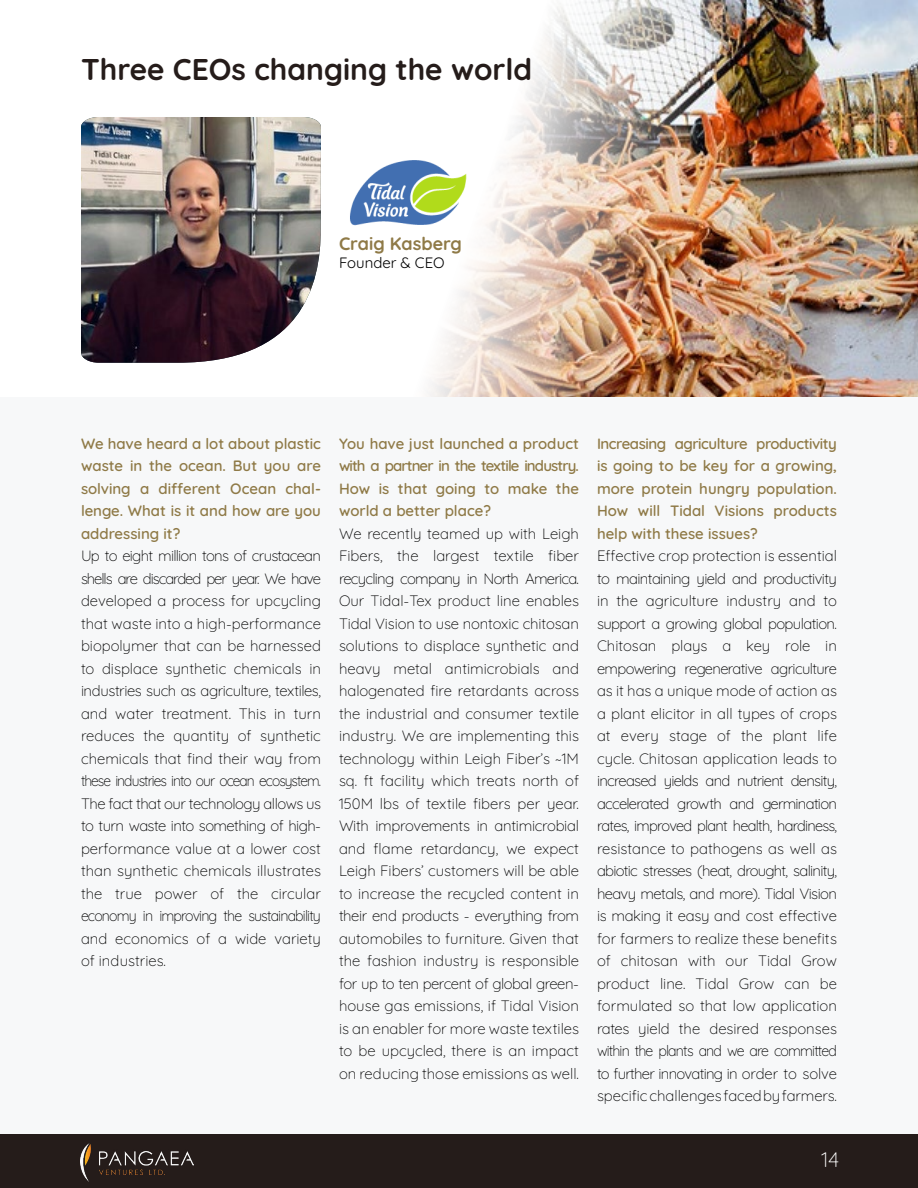
<style>
.page{position:relative;width:918px;height:1188px;background:#fff}
.page>*{position:absolute;margin:0;border:0;box-sizing:border-box;transform-origin:0 0}
.t1{font:700 30px "Quicksand";color:#251c1a}
.t2{font:300 21px "Quicksand";color:#fff}
.t3{font:700 18px "Quicksand";color:#8f7a47}
.t4{font:300 15px/22.5px "Quicksand";color:#000;text-align:justify}
.t5{font:600 15px/22.5px "Quicksand";color:#8f7a47;text-align:justify}
.t6{font:15px "Quicksand";color:#000}
</style>
<div class="page">
<div style="left:0;top:1134px;width:918px;height:54px;background:#251c1a"></div>
<img style="left:81px;top:1144px;width:112px;height:37px">
<img style="left:427px;top:0;width:491px;height:397px">
<div style="left:0;top:398px;width:918px;height:736px;background:#f7f8f9"></div>
<img style="left:81px;top:117px;width:240px;height:246px">
<img style="left:350px;top:158px;width:119px;height:70px">
<h1 class="t1" style="left:81px;top:46px;width:453px">Three CEOs changing the world</h1>
<p class="t3" style="left:339px;top:230px;width:125px">Craig Kasberg</p>
<p class="t6" style="left:339px;top:251px;width:107px">Founder &amp; CEO</p>
<p class="t5" style="left:81px;top:431px;width:242px">We have heard a lot about plastic waste in the ocean. But you are solving a different Ocean chal&shy;lenge. What is it and how are you addressing it?</p>
<p class="t4" style="left:81px;top:543px;width:242px">Up to eight million tons of crustacean shells are discarded per year. We have developed a process for upcycling that waste into a high-performance biopolymer that can be harnessed to displace synthetic chemicals in industries such as agriculture, textiles, and water treatment. This in turn reduces the quantity of synthetic chemicals that find their way from these industries into our ocean ecosystem.<br>The fact that our technology allows us to turn waste into something of high&shy;performance value at a lower cost than synthetic chemicals illustrates the true power of the circular economy in improving the sustainability and economics of a wide variety of industries.</p>
<p class="t5" style="left:339px;top:431px;width:242px">You have just launched a product with a partner in the textile industry.<br>How is that going to make the world a better place?</p>
<p class="t4" style="left:339px;top:521px;width:242px">We recently teamed up with Leigh Fibers, the largest textile fiber recycling company in North America.<br>Our Tidal-Tex product line enables Tidal Vision to use nontoxic chitosan solutions to displace synthetic and heavy metal antimicrobials and halogenated fire retardants across the industrial and consumer textile industry. We are implementing this technology within Leigh Fiber’s ~1M sq. ft facility which treats north of 150M lbs of textile fibers per year.<br>With improvements in antimicrobial and flame retardancy, we expect Leigh Fibers’ customers will be able to increase the recycled content in their end products - everything from automobiles to furniture. Given that the fashion industry is responsible for up to ten percent of global green&shy;house gas emissions, if Tidal Vision is an enabler for more waste textiles to be upcycled, there is an impact on reducing those emissions as well.</p>
<p class="t5" style="left:597px;top:431px;width:242px">Increasing agriculture productivity is going to be key for a growing, more protein hungry population.<br>How will Tidal Visions products help with these issues?</p>
<p class="t4" style="left:597px;top:543px;width:242px">Effective crop protection is essential to maintaining yield and productivity in the agriculture industry and to support a growing global population.<br>Chitosan plays a key role in empowering regenerative agriculture as it has a unique mode of action as a plant elicitor in all types of crops at every stage of the plant life cycle. Chitosan application leads to increased yields and nutrient density, accelerated growth and germination rates, improved plant health, hardiness, resistance to pathogens as well as abiotic stresses (heat, drought, salinity, heavy metals, and more). Tidal Vision is making it easy and cost effective for farmers to realize these benefits of chitosan with our Tidal Grow product line. Tidal Grow can be formulated so that low application rates yield the desired responses within the plants and we are committed to further innovating in order to solve specific challenges faced by farmers.</p>
<h2 class="t2" style="left:822px;top:1143px;width:19px">14</h2>
</div>
